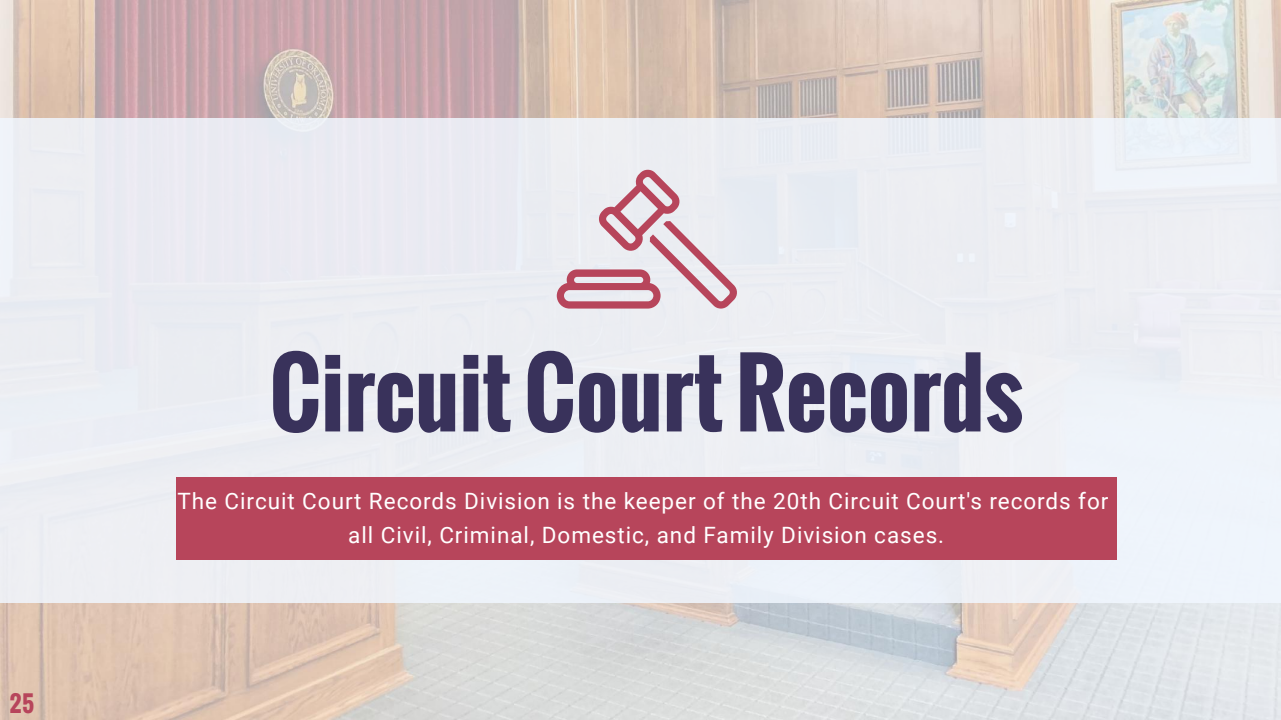
<style>
.page{position:relative;width:1281px;height:720px;background:#fff}
.page>*{position:absolute;margin:0;border:0;box-sizing:border-box;transform-origin:0 0}
.t1{font:700 90px "Oswald";color:#39325b}
.t2{font:22.5px/33.8px "Roboto";letter-spacing:.04em;color:#fff;text-align:center}
.t3{font:700 22.5px "Oswald";color:#b7455b}
</style>
<div class="page">
<img style="left:0;top:0;width:1280px;height:720px">
<div style="left:0;top:118px;width:1280px;height:485px;background:#eceef3"></div>
<div style="left:176px;top:477px;width:940px;height:83px;background:#b7455b"></div>
<svg style="left:556px;top:170px;width:180px;height:139px"></svg>
<p class="t3" style="left:10px;top:687px;width:26px">25</p>
<h1 class="t1" style="left:269px;top:326px;width:755px">Circuit Court Records</h1>
<p class="t2" style="left:177px;top:485px;width:932px">The Circuit Court Records Division is the keeper of the 20th Circuit Court's records for all Civil, Criminal, Domestic, and Family Division cases.</p>
</div>
